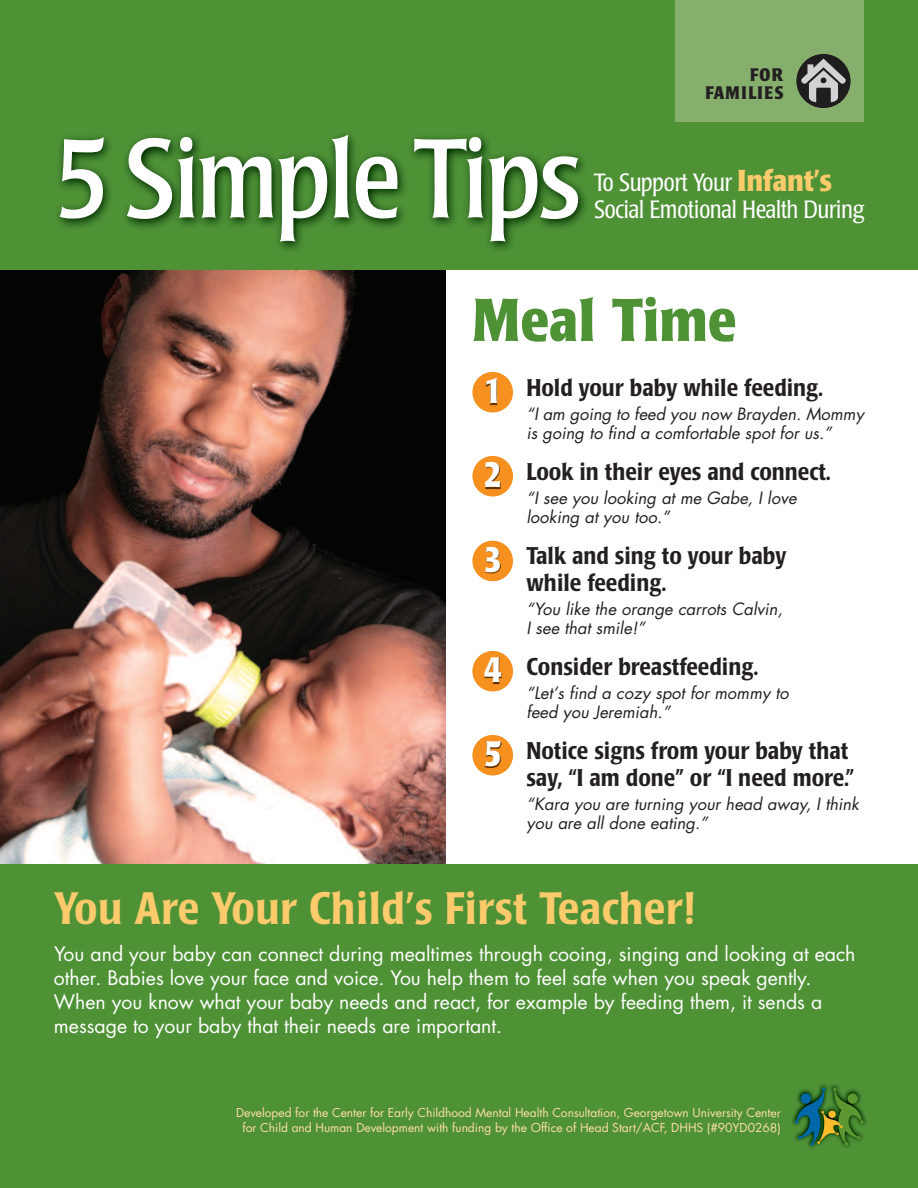
<style>
.page{position:relative;width:918px;height:1188px;background:#fff}
.page>*{position:absolute;margin:0;border:0;box-sizing:border-box;transform-origin:0 0}
.t1{font:condensed 111px "Poppl Laudatio";letter-spacing:-.02em;color:#fff}
.t2{font:700 condensed 60px "Poppl Laudatio";letter-spacing:.015em;color:#4f9236}
.t3{font:500 condensed 45px "Poppl Laudatio";letter-spacing:.01em;color:#fecb6c}
.t4{font:700 condensed 36px "Poppl Laudatio";color:#fff}
.t5{font:300 condensed 24.75px/27px "Poppl Laudatio";color:#fff}
.t6{font:500 condensed 24px/27px "Poppl Laudatio";color:#231f20}
.t7{font:19.5px/24px "Futura";color:#fff}
.t8{font:700 condensed 18px/18px "Poppl Laudatio";letter-spacing:.07em;color:#231f20;text-align:right}
.t9{font:italic 16.5px/19.5px "Futura";letter-spacing:.005em;color:#231f20}
.t10{font:12px/15px "Futura";color:#ffdea7;text-align:center}
.s1{font-weight:700;font-size:30px;color:#fecb6c}
</style>
<div class="page">
<img style="left:0;top:270px;width:446px;height:594px">
<div style="left:0;top:0;width:918px;height:270px;background:#4f9236"></div>
<div style="left:0;top:864px;width:918px;height:324px;background:#4f9236"></div>
<img style="left:37px;top:134px;width:549px;height:161px">
<img style="left:772px;top:1084px;width:94px;height:64px">
<svg style="left:795px;top:1088px;width:69px;height:58px"></svg>
<div style="left:828px;top:1111px;width:8px;height:7px;background:#fdbb2e;border-radius:50%"></div>
<div style="left:675px;top:0;width:189px;height:122px;background:#86af6e"></div>
<div style="left:796px;top:54px;width:54px;height:54px;background:#201d1e;border-radius:50%"></div>
<svg style="left:800px;top:59px;width:47px;height:43px"></svg>
<img style="left:472px;top:372px;width:41px;height:40px">
<img style="left:472px;top:456px;width:41px;height:40px">
<img style="left:472px;top:541px;width:41px;height:40px">
<img style="left:472px;top:651px;width:41px;height:40px">
<img style="left:472px;top:735px;width:41px;height:40px">
<h1 class="t1" style="left:54px;top:137px;width:528px">5SimpleTips</h1>
<p class="t8" style="left:705px;top:67px;width:79px">FOR<br>FAMILIES</p>
<h3 class="t5" style="left:594px;top:171px;width:272px">To Support Your <span class="s1">Infant’s<br></span>Social Emotional Health During</h3>
<h2 class="t2" style="left:472px;top:294px;width:265px">Meal Time</h2>
<h3 class="t6" style="left:526px;top:375px;width:298px">Hold your baby while feeding.</h3>
<p class="t9" style="left:526px;top:405px;width:339px">“I am going to feed you now Brayden. Mommy is going to find a comfortable spot for us.”</p>
<h3 class="t6" style="left:526px;top:459px;width:306px">Look in their eyes and connect.</h3>
<p class="t9" style="left:526px;top:489px;width:272px">“I see you looking at me Gabe, I love looking at you too.”</p>
<h3 class="t6" style="left:526px;top:543px;width:261px">Talk and sing to your baby while feeding.</h3>
<p class="t9" style="left:526px;top:600px;width:258px">“You like the orange carrots Calvin,<br>I see that smile!”</p>
<h3 class="t6" style="left:526px;top:654px;width:233px">Consider breastfeeding.</h3>
<p class="t9" style="left:526px;top:684px;width:264px">“Let’s find a cozy spot for mommy to feed you Jeremiah.”</p>
<h3 class="t6" style="left:526px;top:738px;width:329px">Notice signs from your baby that say, “I am done” or “I need more.”</h3>
<p class="t9" style="left:526px;top:795px;width:334px">“Kara you are turning your head away, I think you are all done eating.”</p>
<h3 class="t4" style="left:484px;top:375px;width:19px">1</h3>
<h3 class="t4" style="left:484px;top:459px;width:19px">2</h3>
<h3 class="t4" style="left:484px;top:544px;width:19px">3</h3>
<h3 class="t4" style="left:484px;top:654px;width:19px">4</h3>
<h3 class="t4" style="left:484px;top:738px;width:19px">5</h3>
<h3 class="t3" style="left:54px;top:889px;width:642px">You Are Your Child’s First Teacher!</h3>
<p class="t7" style="left:54px;top:944px;width:803px">You and your baby can connect during mealtimes through cooing, singing and looking at each other. Babies love your face and voice. You help them to feel safe when you speak gently.<br>When you know what your baby needs and react, for example by feeding them, it sends a message to your baby that their needs are important.</p>
<p class="t10" style="left:236px;top:1106px;width:546px">Developed for the Center for Early Childhood Mental Health Consultation, Georgetown University Center for Child and Human Development with funding by the Office of Head Start/ACF, DHHS (#90YD0268)</p>
</div>
